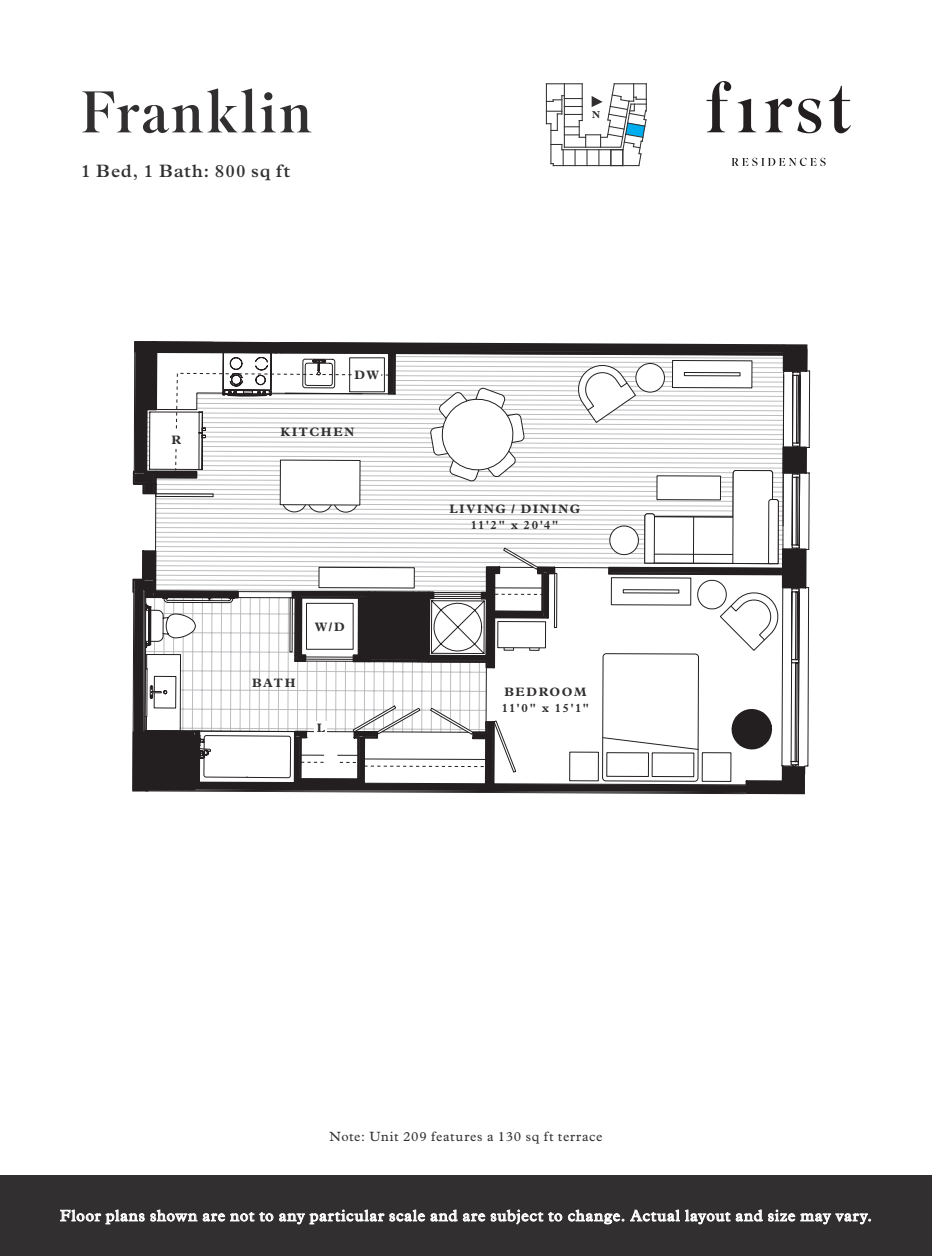
<style>
.page{position:relative;width:932px;height:1256px;background:#fff}
.page>*{position:absolute;margin:0;border:0;box-sizing:border-box;transform-origin:0 0}
.Name{font:58.5px "Superior Title";letter-spacing:.025em;color:#312f30}
.Description{font:600 18px "Plantin Std";letter-spacing:.045em;color:#312f30}
.t1{font:15.75px "Plantin Std";letter-spacing:.05em;color:#fff}
.Footnote{font:13.5px "Plantin Std";letter-spacing:.05em;color:#312f30}
.t2{font:700 12.15px "Plantin Std";letter-spacing:.13em;color:#312f30}
.t3{font:700 12.15px "Plantin Std";letter-spacing:.155em;color:#312f30}
.t4{font:700 12.15px "Plantin Std";letter-spacing:.15em;color:#312f30}
.t5{font:700 10.12px "Plantin Std";color:#312f30}
</style>
<div class="page">
<div style="left:0;top:1174px;width:932px;height:82px;background:#312f30"></div>
<svg style="left:706px;top:81px;width:25px;height:51px"></svg>
<svg style="left:737px;top:99px;width:19px;height:33px"></svg>
<svg style="left:764px;top:98px;width:57px;height:35px"></svg>
<svg style="left:829px;top:86px;width:21px;height:47px"></svg>
<svg style="left:731px;top:158px;width:94px;height:8px"></svg>
<svg style="left:60px;top:1209px;width:137px;height:15px"></svg>
<svg style="left:203px;top:1212px;width:70px;height:9px"></svg>
<svg style="left:279px;top:1209px;width:178px;height:15px"></svg>
<svg style="left:463px;top:1209px;width:99px;height:15px"></svg>
<svg style="left:568px;top:1209px;width:56px;height:15px"></svg>
<svg style="left:630px;top:1209px;width:132px;height:15px"></svg>
<svg style="left:768px;top:1209px;width:102px;height:15px"></svg>
<svg style="left:132px;top:341px;width:676px;height:454px"></svg>
<div style="left:280px;top:460px;width:80px;height:45px;background:#fff"></div>
<div style="left:280px;top:459px;width:80px;height:46px;border:1px solid #231f20"></div>
<svg style="left:546px;top:83px;width:101px;height:84px"></svg>
<hr style="left:581px;top:84px;width:1px;height:37px;background:#312f30">
<hr style="left:546px;top:83px;width:36px;height:1px;background:#312f30">
<div style="left:610px;top:149px;width:13px;height:17px;border:1px solid #312f30"></div>
<div style="left:313px;top:620px;width:34px;height:13px;background:#fff"></div>
<div style="left:315px;top:721px;width:12px;height:13px;background:#fff"></div>
<div style="left:352px;top:369px;width:29px;height:12px;background:#fff"></div>
<div style="left:169px;top:433px;width:14px;height:13px;background:#fff"></div>
<p class="Name" style="left:81px;top:77px;width:233px">Franklin</p>
<p class="Description" style="left:81px;top:161px;width:210px">1 Bed, 1 Bath: 800 sq ft</p>
<p class="t5" style="left:592px;top:109px;width:9px">N</p>
<p class="t2" style="left:171px;top:432px;width:11px">R</p>
<p class="t2" style="left:354px;top:368px;width:26px">DW</p>
<p class="t4" style="left:280px;top:425px;width:75px">KITCHEN</p>
<p class="t2" style="left:252px;top:675px;width:45px">BATH</p>
<p class="t2" style="left:315px;top:620px;width:32px">W/D</p>
<p class="t2" style="left:317px;top:721px;width:10px">L</p>
<p class="t3" style="left:449px;top:501px;width:132px">LIVING / DINING</p>
<p class="t2" style="left:471px;top:517px;width:89px">11'2" x 20'4"</p>
<p class="t2" style="left:504px;top:684px;width:83px">BEDROOM</p>
<p class="t2" style="left:501px;top:700px;width:89px">11'0" x 15'1"</p>
<p class="Footnote" style="left:329px;top:1129px;width:275px">Note: Unit 209 features a 130 sq ft terrace</p>
<p class="t1" style="left:60px;top:1206px;width:813px">Floor plans shown are not to any particular scale and are subject to change. Actual layout and size may vary.</p>
</div>
